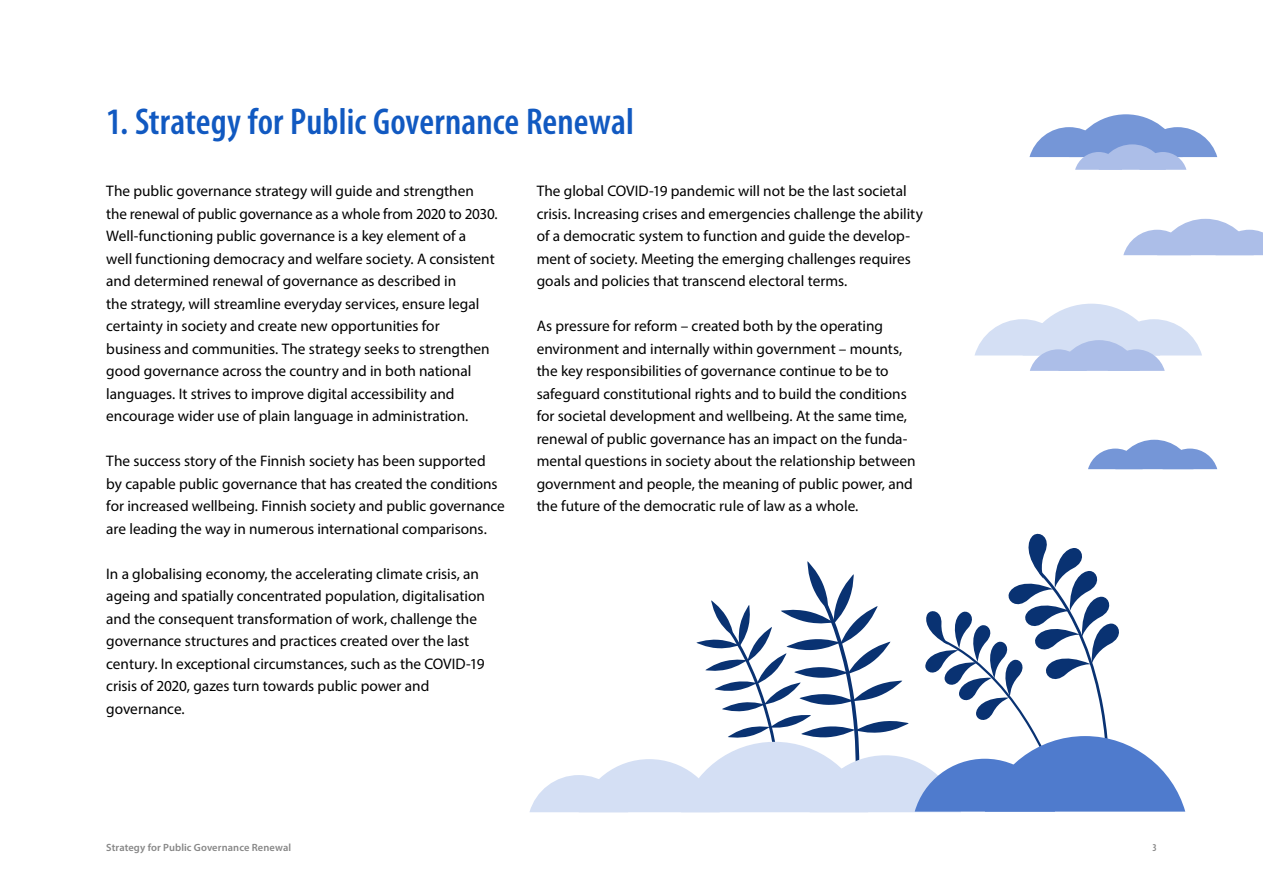
<style>
.page{position:relative;width:1263px;height:893px;background:#fff}
.page>*{position:absolute;margin:0;border:0;box-sizing:border-box;transform-origin:0 0}
.JHS_H2{font:600 condensed 37.5px "Myriad Pro";letter-spacing:.005em;color:#1159c1}
.JHS_Leipäteksti{font:15.3px/22.5px "Myriad Pro";color:#000}
.t1{font:600 10.5px "Myriad Pro";letter-spacing:.01em;color:#878787}
.t2{font:600 condensed 10.5px "Myriad Pro";color:#878787}
</style>
<div class="page">
<svg style="left:529px;top:533px;width:656px;height:279px"></svg>
<svg style="left:1029px;top:114px;width:188px;height:56px"></svg>
<svg style="left:975px;top:304px;width:227px;height:67px"></svg>
<svg style="left:1088px;top:440px;width:129px;height:29px"></svg>
<svg style="left:1123px;top:219px;width:140px;height:36px"></svg>
<h2 class="JHS_H2" style="left:106px;top:101px;width:529px">1. Strategy for Public Governance Renewal</h2>
<p class="JHS_Leipäteksti" style="left:106px;top:180px;width:393px">The public governance strategy will guide and strengthen the renewal of public governance as a whole from 2020 to 2030.<br>Well-functioning public governance is a key element of a<br>well functioning democracy and welfare society. A consistent and determined renewal of governance as described in<br>the strategy, will streamline everyday services, ensure legal certainty in society and create new opportunities for business and communities. The strategy seeks to strengthen good governance across the country and in both national languages. It strives to improve digital accessibility and encourage wider use of plain language in administration.</p>
<p class="JHS_Leipäteksti" style="left:106px;top:450px;width:400px">The success story of the Finnish society has been supported by capable public governance that has created the conditions for increased wellbeing. Finnish society and public governance are leading the way in numerous international comparisons.</p>
<p class="JHS_Leipäteksti" style="left:106px;top:562px;width:380px">In a globalising economy, the accelerating climate crisis, an ageing and spatially concentrated population, digitalisation and the consequent transformation of work, challenge the governance structures and practices created over the last century. In exceptional circumstances, such as the COVID-19 crisis of 2020, gazes turn towards public power and governance.</p>
<p class="JHS_Leipäteksti" style="left:537px;top:180px;width:388px">The global COVID-19 pandemic will not be the last societal crisis. Increasing crises and emergencies challenge the ability of a democratic system to function and guide the develop&shy;ment of society. Meeting the emerging challenges requires goals and policies that transcend electoral terms.</p>
<p class="JHS_Leipäteksti" style="left:537px;top:315px;width:381px">As pressure for reform – created both by the operating environment and internally within government – mounts, the key responsibilities of governance continue to be to safeguard constitutional rights and to build the conditions for societal development and wellbeing. At the same time, renewal of public governance has an impact on the funda&shy;mental questions in society about the relationship between government and people, the meaning of public power, and the future of the democratic rule of law as a whole.</p>
<p class="t1" style="left:106px;top:841px;width:186px">Strategy for Public Governance Renewal</p>
<p class="t2" style="left:1152px;top:842px;width:6px">3</p>
</div>
